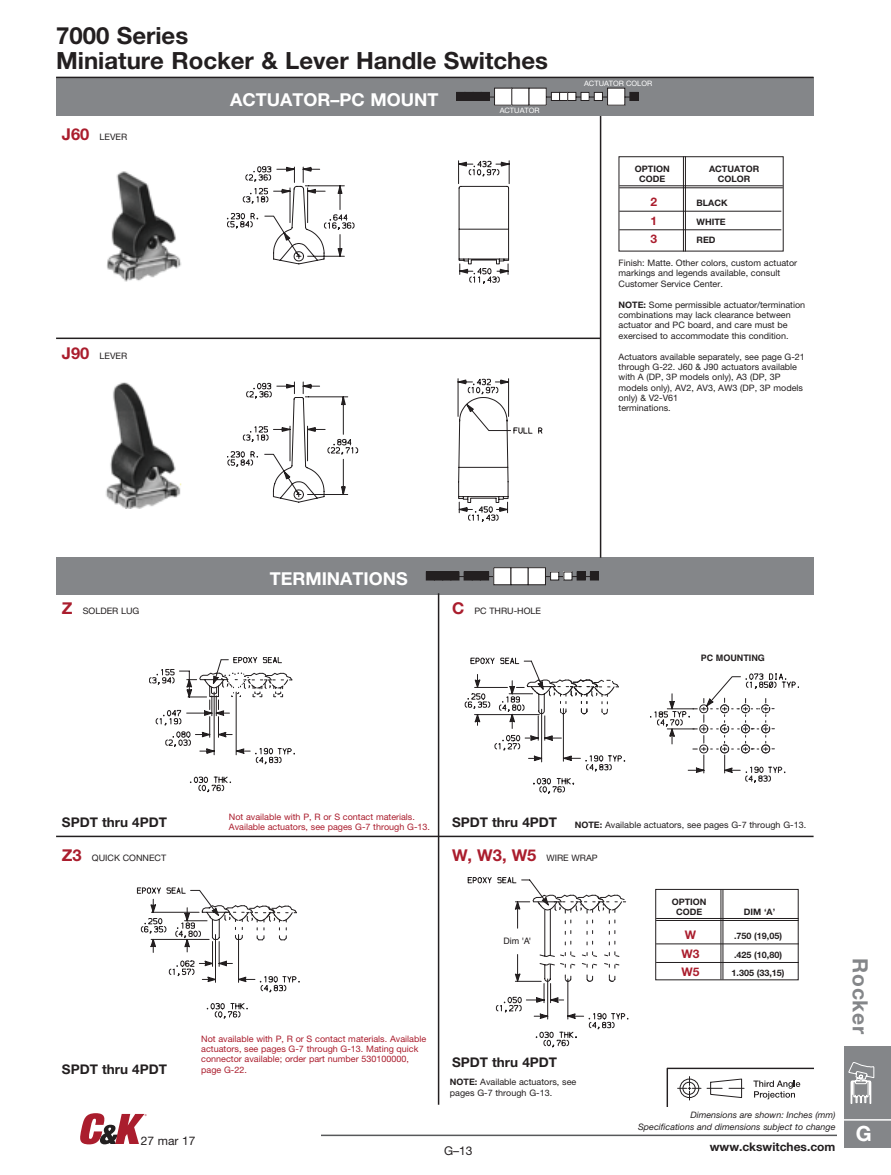
<style>
.page{position:relative;width:891px;height:1175px;background:#fff}
.page>*{position:absolute;margin:0;border:0;box-sizing:border-box;transform-origin:0 0}
.t1{font:700 23.7px/25.2px "Helvetica Neue LT Std";color:#231f20}
.t2{font:700 21px "Helvetica Neue";letter-spacing:.03em;color:#848689}
.t3{font:700 21px "Helvetica Neue";color:#fff}
.t4{font:700 17.85px "Helvetica Neue LT Std";color:#fff}
.t5{font:700 13.35px "Helvetica Neue LT Std";color:#231f20}
.t6{font:12px "Helvetica Neue LT Std";color:#231f20}
.t7{font:700 11.85px "Helvetica Neue LT Std";color:#231f20}
.t8{font:700 11.85px "Helvetica Neue LT Std";color:#aa1d2d}
.t9{font:11.85px "Helvetica Neue LT Std";color:#231f20}
.t10{font:8.85px/10.4px "Helvetica Neue LT Std";color:#231f20}
.t11{font:8.85px/10.4px "Helvetica Neue LT Std";color:#aa1d2d}
.t12{font:700 8.85px/10.4px "Helvetica Neue LT Std";color:#231f20;text-align:center}
.t13{font:italic 8.85px/11.9px "Helvetica Neue LT Std";color:#231f20;text-align:right}
.t14{font:700 8.85px "Helvetica";color:#231f20}
.t15{font:8.85px "Helvetica";color:#231f20}
.t16{font:7.35px "Helvetica Neue LT Std";color:#fff}
.s1{font-weight:700;font-size:16.35px;color:#aa1d2d}
.s2{font-weight:700}
</style>
<div class="page">
<div style="left:844px;top:1045px;width:47px;height:102px;background:#848689"></div>
<hr style="left:844px;top:1119px;width:47px;height:1px;background:#fff">
<svg style="left:848px;top:1062px;width:27px;height:42px"></svg>
<hr style="left:321px;top:1134px;width:516px;height:2px;background:#57585a">
<svg style="left:80px;top:1113px;width:67px;height:31px"></svg>
<svg style="left:667px;top:1067px;width:147px;height:39px"></svg>
<div style="left:56px;top:77px;width:758px;height:39px;background:#848689"></div>
<div style="left:457px;top:92px;width:8px;height:8px;background:#231f20"></div>
<div style="left:456px;top:92px;width:9px;height:9px;border:1px solid #231f20"></div>
<div style="left:465px;top:92px;width:8px;height:8px;background:#231f20"></div>
<div style="left:465px;top:92px;width:8px;height:9px;border:1px solid #231f20"></div>
<div style="left:473px;top:92px;width:8px;height:8px;background:#231f20"></div>
<div style="left:473px;top:92px;width:9px;height:9px;border:1px solid #231f20"></div>
<svg style="left:481px;top:92px;width:13px;height:9px"></svg>
<div style="left:495px;top:88px;width:17px;height:17px;background:#fff"></div>
<div style="left:494px;top:88px;width:18px;height:17px;border:1px solid #231f20"></div>
<div style="left:512px;top:88px;width:17px;height:17px;background:#fff"></div>
<svg style="left:528px;top:88px;width:23px;height:17px"></svg>
<div style="left:551px;top:92px;width:9px;height:8px;background:#fff"></div>
<div style="left:551px;top:92px;width:9px;height:9px;border:1px solid #231f20"></div>
<div style="left:560px;top:92px;width:8px;height:8px;background:#fff"></div>
<div style="left:559px;top:92px;width:9px;height:9px;border:1px solid #231f20"></div>
<svg style="left:567px;top:88px;width:63px;height:17px"></svg>
<div style="left:630px;top:92px;width:8px;height:8px;background:#231f20"></div>
<div style="left:630px;top:92px;width:8px;height:9px;border:1px solid #231f20"></div>
<div style="left:56px;top:557px;width:758px;height:38px;background:#848689"></div>
<div style="left:426px;top:572px;width:8px;height:8px;background:#231f20"></div>
<div style="left:426px;top:571px;width:9px;height:9px;border:1px solid #231f20"></div>
<div style="left:434px;top:572px;width:9px;height:8px;background:#231f20"></div>
<div style="left:434px;top:571px;width:9px;height:9px;border:1px solid #231f20"></div>
<div style="left:443px;top:572px;width:8px;height:8px;background:#231f20"></div>
<div style="left:442px;top:571px;width:9px;height:9px;border:1px solid #231f20"></div>
<svg style="left:450px;top:571px;width:14px;height:9px"></svg>
<div style="left:464px;top:572px;width:8px;height:8px;background:#231f20"></div>
<div style="left:464px;top:571px;width:9px;height:9px;border:1px solid #231f20"></div>
<div style="left:472px;top:572px;width:8px;height:8px;background:#231f20"></div>
<div style="left:472px;top:571px;width:9px;height:9px;border:1px solid #231f20"></div>
<svg style="left:480px;top:571px;width:13px;height:9px"></svg>
<div style="left:494px;top:567px;width:17px;height:17px;background:#fff"></div>
<div style="left:493px;top:567px;width:18px;height:18px;border:1px solid #231f20"></div>
<div style="left:511px;top:567px;width:17px;height:17px;background:#fff"></div>
<div style="left:511px;top:567px;width:18px;height:18px;border:1px solid #231f20"></div>
<svg style="left:528px;top:567px;width:63px;height:18px"></svg>
<div style="left:590px;top:572px;width:9px;height:8px;background:#231f20"></div>
<div style="left:590px;top:571px;width:9px;height:9px;border:1px solid #231f20"></div>
<img style="left:107px;top:171px;width:75px;height:111px">
<img style="left:105px;top:382px;width:77px;height:126px">
<svg style="left:227px;top:160px;width:283px;height:124px"></svg>
<svg style="left:227px;top:378px;width:315px;height:144px"></svg>
<svg style="left:465px;top:658px;width:160px;height:135px"></svg>
<hr style="left:475px;top:687px;width:32px;height:1px;background:#231f20">
<svg style="left:650px;top:673px;width:149px;height:109px"></svg>
<svg style="left:468px;top:877px;width:160px;height:170px"></svg>
<svg style="left:137px;top:887px;width:163px;height:132px"></svg>
<svg style="left:149px;top:657px;width:146px;height:135px"></svg>
<hr style="left:56px;top:835px;width:758px;height:2px;background:#231f20">
<hr style="left:56px;top:337px;width:545px;height:2px;background:#231f20">
<hr style="left:600px;top:116px;width:1px;height:441px;background:#231f20">
<hr style="left:438px;top:593px;width:1px;height:511px;background:#231f20">
<hr style="left:619px;top:185px;width:164px;height:1px;background:#231f20">
<hr style="left:619px;top:187px;width:164px;height:1px;background:#231f20">
<hr style="left:619px;top:211px;width:162px;height:1px;background:#231f20">
<hr style="left:619px;top:229px;width:162px;height:1px;background:#231f20">
<div style="left:619px;top:156px;width:165px;height:95px;border:1px solid #231f20"></div>
<hr style="left:685px;top:156px;width:1px;height:95px;background:#231f20">
<hr style="left:683px;top:156px;width:1px;height:95px;background:#231f20">
<hr style="left:656px;top:918px;width:143px;height:1px;background:#231f20">
<hr style="left:656px;top:920px;width:143px;height:1px;background:#231f20">
<hr style="left:656px;top:943px;width:143px;height:1px;background:#231f20">
<hr style="left:656px;top:962px;width:143px;height:1px;background:#231f20">
<hr style="left:722px;top:889px;width:1px;height:90px;background:#231f20">
<hr style="left:720px;top:889px;width:1px;height:90px;background:#231f20">
<hr style="left:56px;top:77px;width:758px;height:1px;background:#231f20">
<div style="left:655px;top:889px;width:144px;height:91px;border:1px solid #231f20"></div>
<h1 class="t1" style="left:56px;top:22px;width:494px">7000 Series<br>Miniature Rocker &amp; Lever Handle Switches</h1>
<h3 class="t4" style="left:230px;top:88px;width:210px">ACTUATOR–PC MOUNT</h3>
<p class="t10" style="left:62px;top:131px;width:67px"><span class="s1">J60</span> LEVER</p>
<p class="t10" style="left:62px;top:350px;width:67px"><span class="s1">J90</span> LEVER</p>
<p class="t16" style="left:500px;top:106px;width:41px">ACTUATOR</p>
<p class="t16" style="left:584px;top:79px;width:70px">ACTUATOR COLOR</p>
<p class="t12" style="left:635px;top:163px;width:36px">OPTION<br>CODE</p>
<p class="t12" style="left:709px;top:163px;width:52px">ACTUATOR<br>COLOR</p>
<h3 class="t8" style="left:651px;top:195px;width:8px">2</h3>
<p class="t12" style="left:697px;top:198px;width:32px">BLACK</p>
<h3 class="t8" style="left:651px;top:213px;width:8px">1</h3>
<p class="t12" style="left:697px;top:216px;width:31px">WHITE</p>
<h3 class="t8" style="left:651px;top:232px;width:8px">3</h3>
<p class="t12" style="left:697px;top:235px;width:20px">RED</p>
<p class="t10" style="left:619px;top:258px;width:180px">Finish: Matte. Other colors, custom actuator markings and legends available, consult<br>Customer Service Center.</p>
<p class="t10" style="left:619px;top:299px;width:188px"><span class="s2">NOTE:</span> Some permissible actuator/termination combinations may lack clearance between actuator and PC board, and care must be exercised to accommodate this condition.</p>
<p class="t10" style="left:619px;top:351px;width:188px">Actuators available separately, see page G-21 through G-22. J60 &amp; J90 actuators available with A (DP, 3P models only), A3 (DP, 3P models only), AV2, AV3, AW3 (DP, 3P models only) &amp; V2-V61<br>terminations.</p>
<h3 class="t4" style="left:270px;top:567px;width:140px">TERMINATIONS</h3>
<p class="t10" style="left:62px;top:605px;width:79px"><span class="s1">Z</span> SOLDER LUG</p>
<p class="t10" style="left:452px;top:605px;width:91px"><span class="s1">C</span> PC THRU-HOLE</p>
<p class="t14" style="left:701px;top:649px;width:65px">PC MOUNTING</p>
<h3 class="t5" style="left:62px;top:814px;width:107px">SPDT thru 4PDT</h3>
<p class="t11" style="left:229px;top:811px;width:203px">Not available with P, R or S contact materials.<br>Available actuators, see pages G-7 through G-13.</p>
<h3 class="t5" style="left:452px;top:814px;width:107px">SPDT thru 4PDT</h3>
<p class="t10" style="left:575px;top:819px;width:233px"><span class="s2">NOTE:</span> Available actuators, see pages G-7 through G-13.</p>
<p class="t10" style="left:62px;top:852px;width:106px"><span class="s1">Z3</span> QUICK CONNECT</p>
<p class="t10" style="left:452px;top:852px;width:147px"><span class="s1">W, W3, W5</span> WIRE WRAP</p>
<p class="t15" style="left:503px;top:935px;width:29px">Dim 'A'</p>
<h3 class="t5" style="left:62px;top:1061px;width:107px">SPDT thru 4PDT</h3>
<p class="t11" style="left:201px;top:1033px;width:227px">Not available with P, R or S contact materials. Available actuators, see pages G-7 through G-13. Mating quick connector available; order part number 530100000, page G-22.</p>
<h3 class="t9" style="left:141px;top:1134px;width:56px">27 mar 17</h3>
<h3 class="t5" style="left:452px;top:1054px;width:107px">SPDT thru 4PDT</h3>
<p class="t10" style="left:450px;top:1076px;width:128px"><span class="s2">NOTE:</span> Available actuators, see pages G-7 through G-13.</p>
<h3 class="t6" style="left:444px;top:1143px;width:30px">G–13</h3>
<p class="t12" style="left:672px;top:896px;width:36px">OPTION<br>CODE</p>
<p class="t12" style="left:744px;top:906px;width:33px">DIM ‘A’</p>
<h3 class="t8" style="left:685px;top:927px;width:13px">W</h3>
<p class="t12" style="left:734px;top:930px;width:50px">.750 (19,05)</p>
<h3 class="t8" style="left:682px;top:946px;width:19px">W3</h3>
<p class="t12" style="left:734px;top:949px;width:50px">.425 (10,80)</p>
<h3 class="t8" style="left:682px;top:964px;width:19px">W5</h3>
<p class="t12" style="left:732px;top:967px;width:55px">1.305 (33,15)</p>
<p class="t13" style="left:638px;top:1108px;width:199px">Dimensions are shown: Inches (mm)<br>Specifications and dimensions subject to change</p>
<h3 class="t7" style="left:710px;top:1139px;width:127px">www.ckswitches.com</h3>
<h2 class="t2" style="left:873px;top:958px;width:77px;rotate:90deg">Rocker</h2>
<h2 class="t3" style="left:856px;top:1121px;width:17px">G</h2>
</div>
